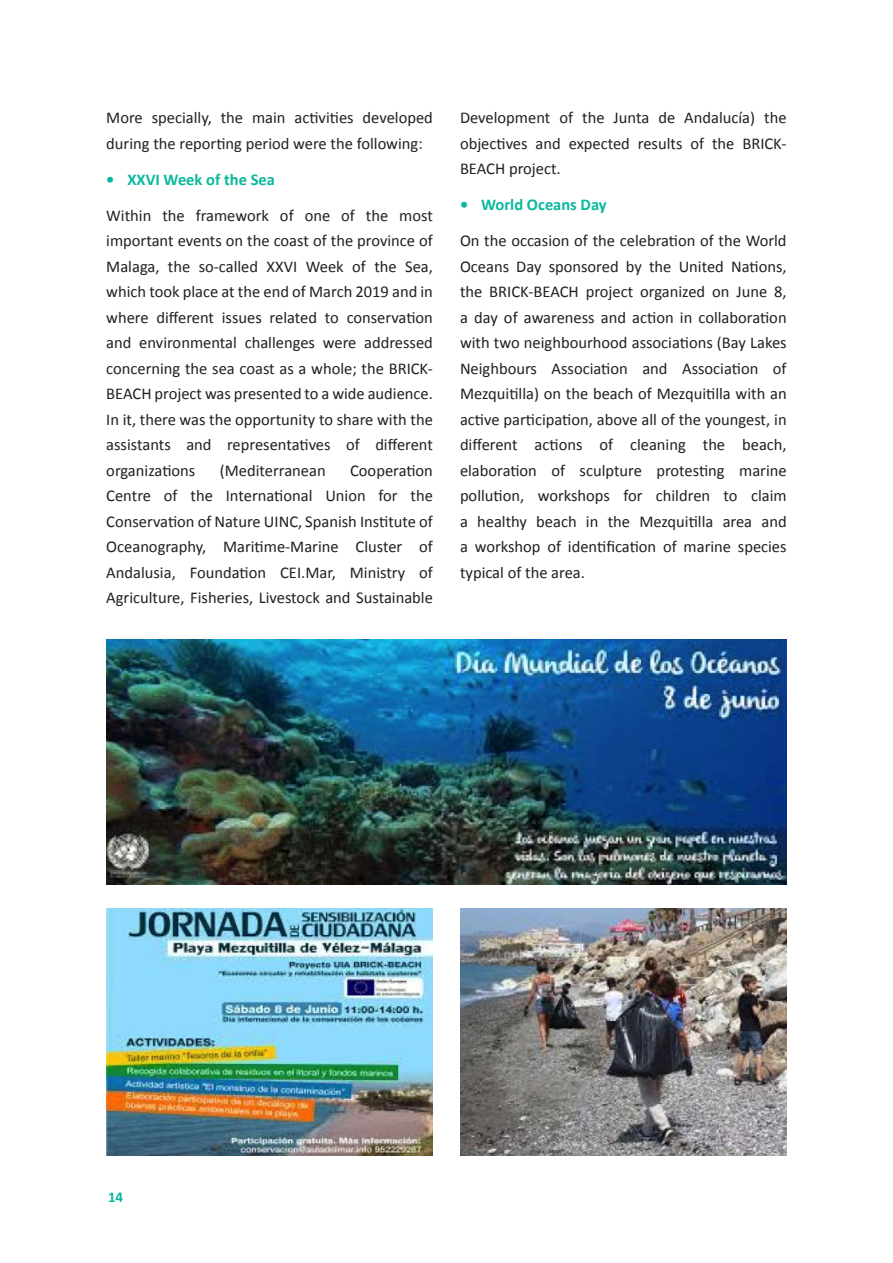
<style>
.page{position:relative;width:893px;height:1263px;background:#fff}
.page>*{position:absolute;margin:0;border:0;box-sizing:border-box;transform-origin:0 0}
.Para{font:16.5px/25.5px "Calibri";color:#231f20;text-align:justify}
.List{font:700 16.5px "Calibri";color:#09b89d}
.t1{font:700 15px "Calibri";color:#09b89d}
</style>
<div class="page">
<img style="left:106px;top:639px;width:681px;height:246px">
<img style="left:106px;top:909px;width:327px;height:246px">
<img style="left:460px;top:909px;width:327px;height:246px">
<p class="Para" style="left:106px;top:105px;width:328px">More specially, the main activities developed during the reporting period were the following:</p>
<p class="List" style="left:106px;top:168px;width:170px">• XXVI Week of the Sea</p>
<p class="Para" style="left:106px;top:203px;width:328px">Within the framework of one of the most important events on the coast of the province of Malaga, the so-called XXVI Week of the Sea, which took place at the end of March 2019 and in where different issues related to conservation and environmental challenges were addressed concerning the sea coast as a whole; the BRICK-BEACH project was presented to a wide audience.<br>In it, there was the opportunity to share with the assistants and representatives of different organizations</p>
<p class="Para" style="left:220px;top:458px;width:107px">(Mediterranean</p>
<p class="Para" style="left:106px;top:458px;width:328px;text-indent:244px">Cooperation Centre of the International Union for the Conservation of Nature UINC, Spanish Institute of Oceanography, Maritime-Marine Cluster of Andalusia, Foundation CEI.Mar, Ministry of Agriculture, Fisheries, Livestock and Sustainable</p>
<p class="Para" style="left:460px;top:105px;width:328px">Development of the Junta de Andalucía) the objectives and expected results of the BRICK-BEACH project.</p>
<p class="List" style="left:460px;top:193px;width:148px">• World Oceans Day</p>
<p class="Para" style="left:460px;top:228px;width:328px">On the occasion of the celebration of the World Oceans Day sponsored by the United Nations, the BRICK-BEACH project organized on June 8, a day of awareness and action in collaboration with two neighbourhood associations (Bay Lakes Neighbours Association and Association of Mezquitilla) on the beach of Mezquitilla with an active participation, above all of the youngest, in different actions of cleaning the beach, elaboration of sculpture protesting marine pollution, workshops for children to claim a healthy beach in the Mezquitilla area and a workshop of identification of marine species typical of the area.</p>
<p class="t1" style="left:108px;top:1186px;width:17px">14</p>
</div>
